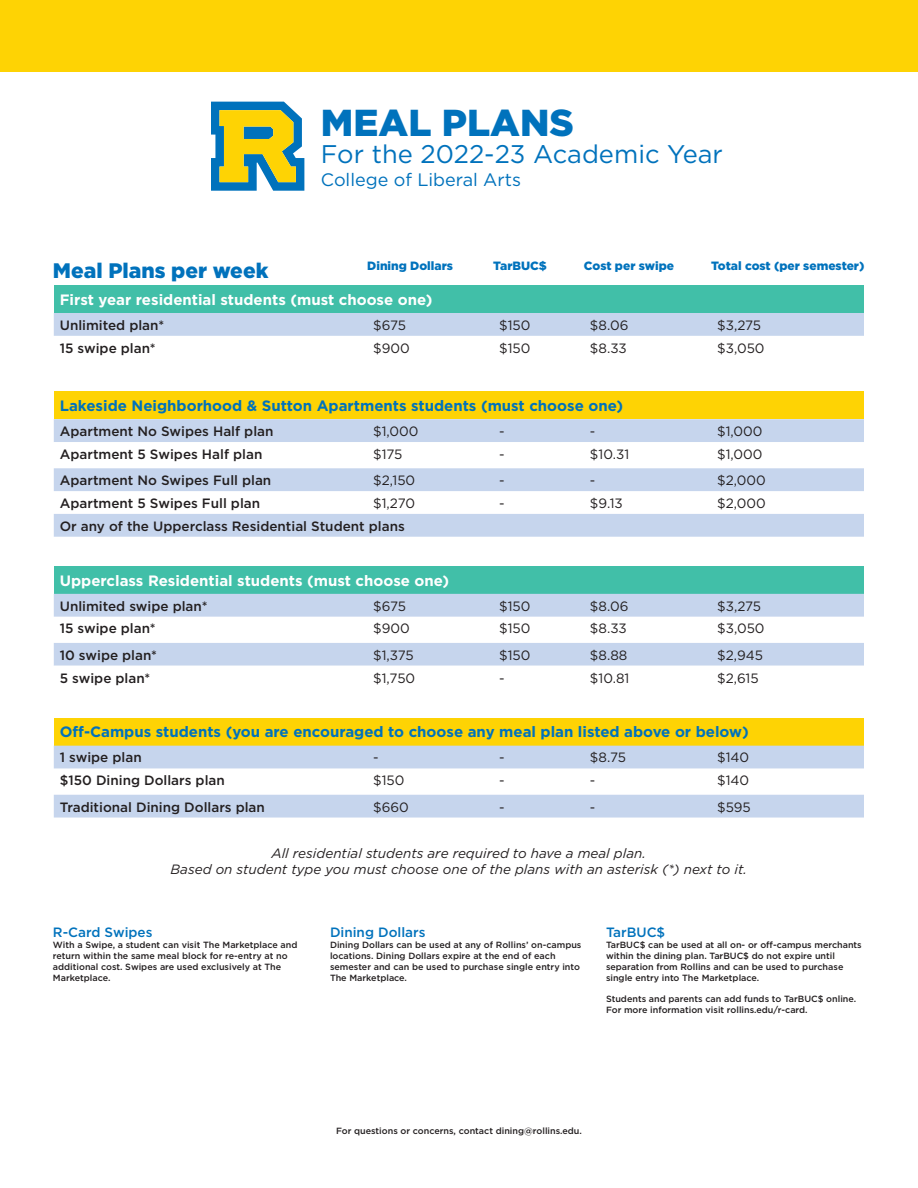
<style>
.page{position:relative;width:918px;height:1188px;background:#fff}
.page>*{position:absolute;margin:0;border:0;box-sizing:border-box;transform-origin:0 0}
.t1{font:900 37.5px "Gotham";color:#0072bc}
.t2{font:25.5px "Gotham";color:#0072bc}
.t3{font:900 21px "Gotham";color:#0072bc}
.t4{font:18px "Gotham";color:#0072bc}
.t5{font:700 15px "Gotham";color:#0072bc}
.t6{font:700 15px "Gotham";color:#fff}
.t7{font:500 13.5px "Gotham";color:#231f20}
.t8{font:13.5px "Gotham";color:#231f20}
.t9{font:italic 13.5px "Gotham";color:#231f20}
.t10{font:500 13.5px "Gotham";color:#0072bc}
.t11{font:900 12px "Gotham";color:#0072bc}
.t12{font:500 9px/10.8px "Gotham";color:#231f20}
</style>
<div class="page">
<div style="left:0;top:0;width:918px;height:71px;background:#fed304"></div>
<div style="left:54px;top:285px;width:810px;height:28px;background:#41bfa8"></div>
<div style="left:54px;top:313px;width:810px;height:23px;background:#c6d5ed"></div>
<div style="left:54px;top:566px;width:810px;height:28px;background:#41bfa8"></div>
<svg style="left:54px;top:594px;width:810px;height:72px;fill:#c6d5ed"></svg>
<div style="left:54px;top:391px;width:810px;height:28px;background:#fed304"></div>
<svg style="left:54px;top:419px;width:810px;height:72px;fill:#c6d5ed"></svg>
<div style="left:54px;top:514px;width:810px;height:23px;background:#c6d5ed"></div>
<div style="left:54px;top:718px;width:810px;height:28px;background:#fed304"></div>
<svg style="left:54px;top:746px;width:810px;height:72px;fill:#c6d5ed"></svg>
<svg style="left:211px;top:101px;width:94px;height:90px;background:#8fad6d"></svg>
<p class="t1" style="left:321px;top:97px;width:255px">MEAL PLANS</p>
<p class="t2" style="left:321px;top:138px;width:403px">For the 2022-23 Academic Year</p>
<p class="t4" style="left:321px;top:168px;width:202px">College of Liberal Arts</p>
<p class="t3" style="left:53px;top:256px;width:217px">Meal Plans per week</p>
<p class="t11" style="left:367px;top:258px;width:87px">Dining Dollars</p>
<p class="t11" style="left:493px;top:258px;width:55px">TarBUC$</p>
<p class="t11" style="left:584px;top:258px;width:92px">Cost per swipe</p>
<p class="t11" style="left:711px;top:258px;width:155px">Total cost (per semester)</p>
<p class="t6" style="left:60px;top:290px;width:374px">First year residential students (must choose one)</p>
<p class="t7" style="left:60px;top:316px;width:106px">Unlimited plan*</p>
<p class="t8" style="left:373px;top:316px;width:34px">$675</p>
<p class="t8" style="left:499px;top:316px;width:33px">$150</p>
<p class="t8" style="left:590px;top:316px;width:40px">$8.06</p>
<p class="t8" style="left:717px;top:316px;width:46px">$3,275</p>
<p class="t7" style="left:60px;top:339px;width:97px">15 swipe plan*</p>
<p class="t8" style="left:373px;top:339px;width:38px">$900</p>
<p class="t8" style="left:499px;top:339px;width:33px">$150</p>
<p class="t8" style="left:590px;top:339px;width:38px">$8.33</p>
<p class="t8" style="left:717px;top:339px;width:49px">$3,050</p>
<p class="t5" style="left:60px;top:396px;width:565px">Lakeside Neighborhood &amp; Sutton Apartments students (must choose one)</p>
<p class="t7" style="left:60px;top:422px;width:215px">Apartment No Swipes Half plan</p>
<p class="t8" style="left:373px;top:423px;width:47px">$1,000</p>
<p class="t8" style="left:499px;top:423px;width:7px">-</p>
<p class="t8" style="left:590px;top:423px;width:7px">-</p>
<p class="t8" style="left:717px;top:423px;width:47px">$1,000</p>
<p class="t7" style="left:60px;top:445px;width:204px">Apartment 5 Swipes Half plan</p>
<p class="t8" style="left:373px;top:445px;width:31px">$175</p>
<p class="t8" style="left:499px;top:445px;width:7px">-</p>
<p class="t8" style="left:590px;top:445px;width:41px">$10.31</p>
<p class="t8" style="left:717px;top:445px;width:47px">$1,000</p>
<p class="t7" style="left:60px;top:471px;width:213px">Apartment No Swipes Full plan</p>
<p class="t8" style="left:373px;top:472px;width:44px">$2,150</p>
<p class="t8" style="left:499px;top:472px;width:7px">-</p>
<p class="t8" style="left:590px;top:472px;width:7px">-</p>
<p class="t8" style="left:717px;top:472px;width:50px">$2,000</p>
<p class="t7" style="left:60px;top:494px;width:202px">Apartment 5 Swipes Full plan</p>
<p class="t8" style="left:373px;top:494px;width:44px">$1,270</p>
<p class="t8" style="left:499px;top:494px;width:7px">-</p>
<p class="t8" style="left:590px;top:494px;width:34px">$9.13</p>
<p class="t8" style="left:717px;top:494px;width:50px">$2,000</p>
<p class="t7" style="left:60px;top:517px;width:347px">Or any of the Upperclass Residential Student plans</p>
<p class="t6" style="left:60px;top:570px;width:391px">Upperclass Residential students (must choose one)</p>
<p class="t7" style="left:60px;top:597px;width:149px">Unlimited swipe plan*</p>
<p class="t8" style="left:373px;top:597px;width:34px">$675</p>
<p class="t8" style="left:499px;top:597px;width:33px">$150</p>
<p class="t8" style="left:590px;top:597px;width:40px">$8.06</p>
<p class="t8" style="left:717px;top:597px;width:46px">$3,275</p>
<p class="t7" style="left:60px;top:620px;width:97px">15 swipe plan*</p>
<p class="t8" style="left:373px;top:620px;width:38px">$900</p>
<p class="t8" style="left:499px;top:620px;width:33px">$150</p>
<p class="t8" style="left:590px;top:620px;width:38px">$8.33</p>
<p class="t8" style="left:717px;top:620px;width:49px">$3,050</p>
<p class="t7" style="left:60px;top:646px;width:99px">10 swipe plan*</p>
<p class="t8" style="left:373px;top:646px;width:42px">$1,375</p>
<p class="t8" style="left:499px;top:646px;width:33px">$150</p>
<p class="t8" style="left:590px;top:646px;width:39px">$8.88</p>
<p class="t8" style="left:717px;top:646px;width:48px">$2,945</p>
<p class="t7" style="left:60px;top:669px;width:92px">5 swipe plan*</p>
<p class="t8" style="left:373px;top:669px;width:44px">$1,750</p>
<p class="t8" style="left:499px;top:669px;width:7px">-</p>
<p class="t8" style="left:590px;top:669px;width:41px">$10.81</p>
<p class="t8" style="left:717px;top:669px;width:43px">$2,615</p>
<p class="t5" style="left:60px;top:722px;width:690px">Off-Campus students (you are encouraged to choose any meal plan listed above or below)</p>
<p class="t7" style="left:60px;top:749px;width:83px">1 swipe plan</p>
<p class="t8" style="left:373px;top:749px;width:7px">-</p>
<p class="t8" style="left:499px;top:749px;width:7px">-</p>
<p class="t8" style="left:590px;top:749px;width:38px">$8.75</p>
<p class="t8" style="left:717px;top:749px;width:34px">$140</p>
<p class="t7" style="left:60px;top:772px;width:167px">$150 Dining Dollars plan</p>
<p class="t8" style="left:373px;top:772px;width:33px">$150</p>
<p class="t8" style="left:499px;top:772px;width:7px">-</p>
<p class="t8" style="left:590px;top:772px;width:7px">-</p>
<p class="t8" style="left:717px;top:772px;width:34px">$140</p>
<p class="t7" style="left:60px;top:798px;width:207px">Traditional Dining Dollars plan</p>
<p class="t8" style="left:373px;top:798px;width:37px">$660</p>
<p class="t8" style="left:499px;top:798px;width:7px">-</p>
<p class="t8" style="left:590px;top:798px;width:7px">-</p>
<p class="t8" style="left:717px;top:798px;width:35px">$595</p>
<p class="t9" style="left:271px;top:844px;width:376px">All residential students are required to have a meal plan.</p>
<p class="t9" style="left:170px;top:860px;width:578px">Based on student type you must choose one of the plans with an asterisk (*) next to it.</p>
<p class="t10" style="left:53px;top:924px;width:101px">R-Card Swipes</p>
<p class="t12" style="left:53px;top:940px;width:246px">With a Swipe, a student can visit The Marketplace and return within the same meal block for re-entry at no additional cost. Swipes are used exclusively at The Marketplace.</p>
<p class="t10" style="left:330px;top:924px;width:97px">Dining Dollars</p>
<p class="t12" style="left:330px;top:940px;width:253px">Dining Dollars can be used at any of Rollins’ on-campus locations. Dining Dollars expire at the end of each semester and can be used to purchase single entry into The Marketplace.</p>
<p class="t10" style="left:606px;top:924px;width:61px">TarBUC$</p>
<p class="t12" style="left:606px;top:940px;width:257px">TarBUC$ can be used at all on- or off-campus merchants within the dining plan. TarBUC$ do not expire until separation from Rollins and can be used to purchase single entry into The Marketplace.</p>
<p class="t12" style="left:606px;top:994px;width:252px">Students and parents can add funds to TarBUC$ online.<br>For more information visit rollins.edu/r-card.</p>
<p class="t12" style="left:336px;top:1125px;width:247px">For questions or concerns, contact dining@rollins.edu.</p>
</div>
